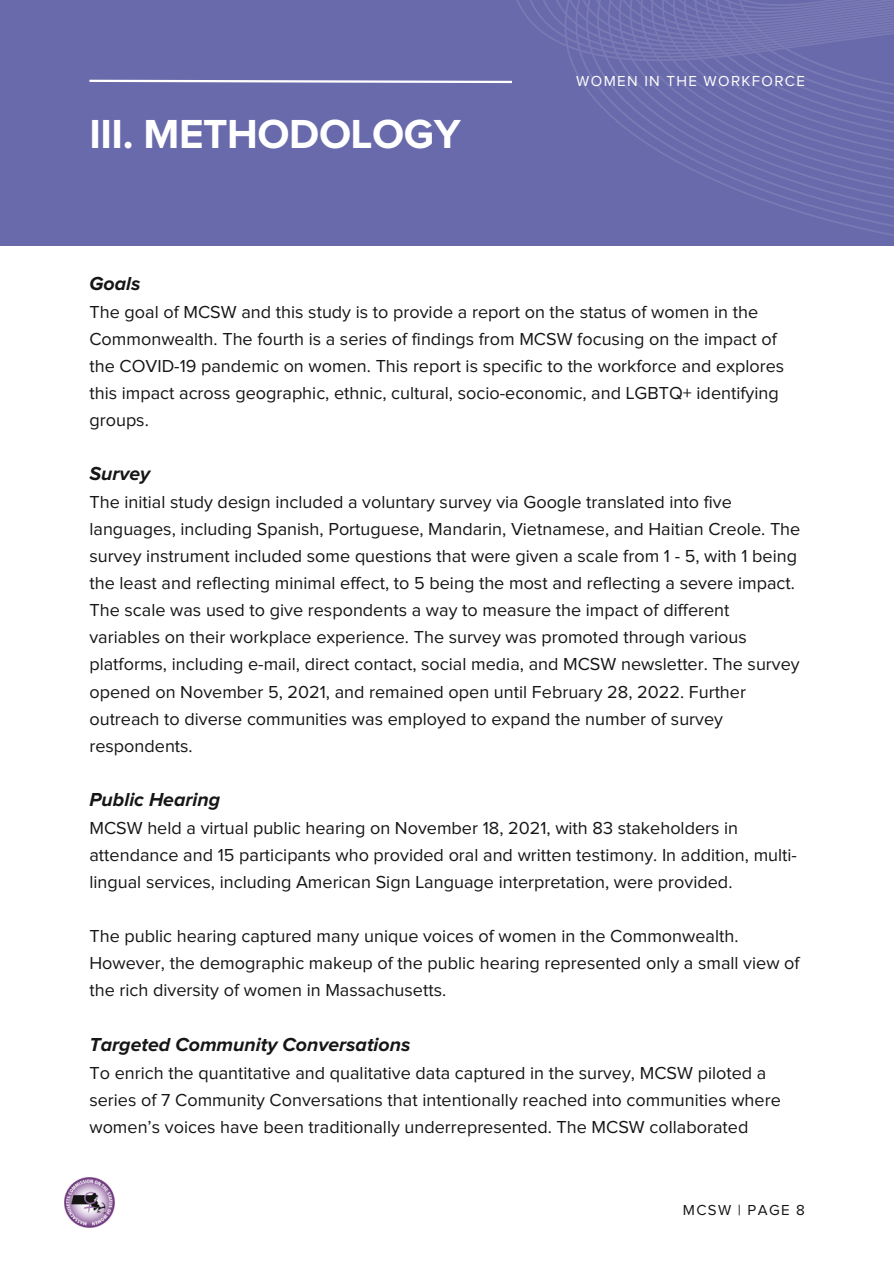
<style>
.page{position:relative;width:894px;height:1264px;background:#fff}
.page>*{position:absolute;margin:0;border:0;box-sizing:border-box;transform-origin:0 0}
.t1{font:700 42px "Proxima Nova";letter-spacing:-.01em;color:#fff}
.t2{font:italic 700 19.5px "Proxima Nova";color:#161616}
.t3{font:18px/27px "Proxima Nova";color:#161616}
.t4{font:15px "Proxima Nova";letter-spacing:.09em;color:#fff}
.t5{font:15px "Proxima Nova";letter-spacing:.09em;color:#161616}
</style>
<div class="page">
<div style="left:0;top:0;width:893px;height:245px;background:#696aab"></div>
<svg style="left:455px;top:0;width:438px;height:246px"></svg>
<svg style="left:89px;top:79px;width:425px;height:5px"></svg>
<img style="left:64px;top:1177px;width:51px;height:51px">
<h1 class="t1" style="left:89px;top:114px;width:373px">III. METHODOLOGY</h1>
<p class="t4" style="left:576px;top:74px;width:230px">WOMEN IN THE WORKFORCE</p>
<p class="t2" style="left:89px;top:274px;width:52px">Goals</p>
<p class="t3" style="left:89px;top:299px;width:696px">The goal of MCSW and this study is to provide a report on the status of women in the Commonwealth. The fourth is a series of findings from MCSW focusing on the impact of the COVID-19 pandemic on women. This report is specific to the workforce and explores this impact across geographic, ethnic, cultural, socio-economic, and LGBTQ+ identifying groups.</p>
<p class="t2" style="left:89px;top:464px;width:62px">Survey</p>
<p class="t3" style="left:89px;top:489px;width:712px">The initial study design included a voluntary survey via Google translated into five languages, including Spanish, Portuguese, Mandarin, Vietnamese, and Haitian Creole. The survey instrument included some questions that were given a scale from 1 - 5, with 1 being the least and reflecting minimal effect, to 5 being the most and reflecting a severe impact.<br>The scale was used to give respondents a way to measure the impact of different variables on their workplace experience. The survey was promoted through various platforms, including e-mail, direct contact, social media, and MCSW newsletter. The survey opened on November 5, 2021, and remained open until February 28, 2022. Further outreach to diverse communities was employed to expand the number of survey respondents.</p>
<p class="t2" style="left:89px;top:790px;width:132px">Public Hearing</p>
<p class="t3" style="left:89px;top:815px;width:708px">MCSW held a virtual public hearing on November 18, 2021, with 83 stakeholders in attendance and 15 participants who provided oral and written testimony. In addition, multi&shy;lingual services, including American Sign Language interpretation, were provided.</p>
<p class="t3" style="left:89px;top:923px;width:711px">The public hearing captured many unique voices of women in the Commonwealth.<br>However, the demographic makeup of the public hearing represented only a small view of the rich diversity of women in Massachusetts.</p>
<p class="t2" style="left:89px;top:1035px;width:322px">Targeted Community Conversations</p>
<p class="t3" style="left:89px;top:1060px;width:692px">To enrich the quantitative and qualitative data captured in the survey, MCSW piloted a series of 7 Community Conversations that intentionally reached into communities where women’s voices have been traditionally underrepresented. The MCSW collaborated</p>
<p class="t5" style="left:682px;top:1203px;width:124px">MCSW | PAGE 8</p>
</div>
